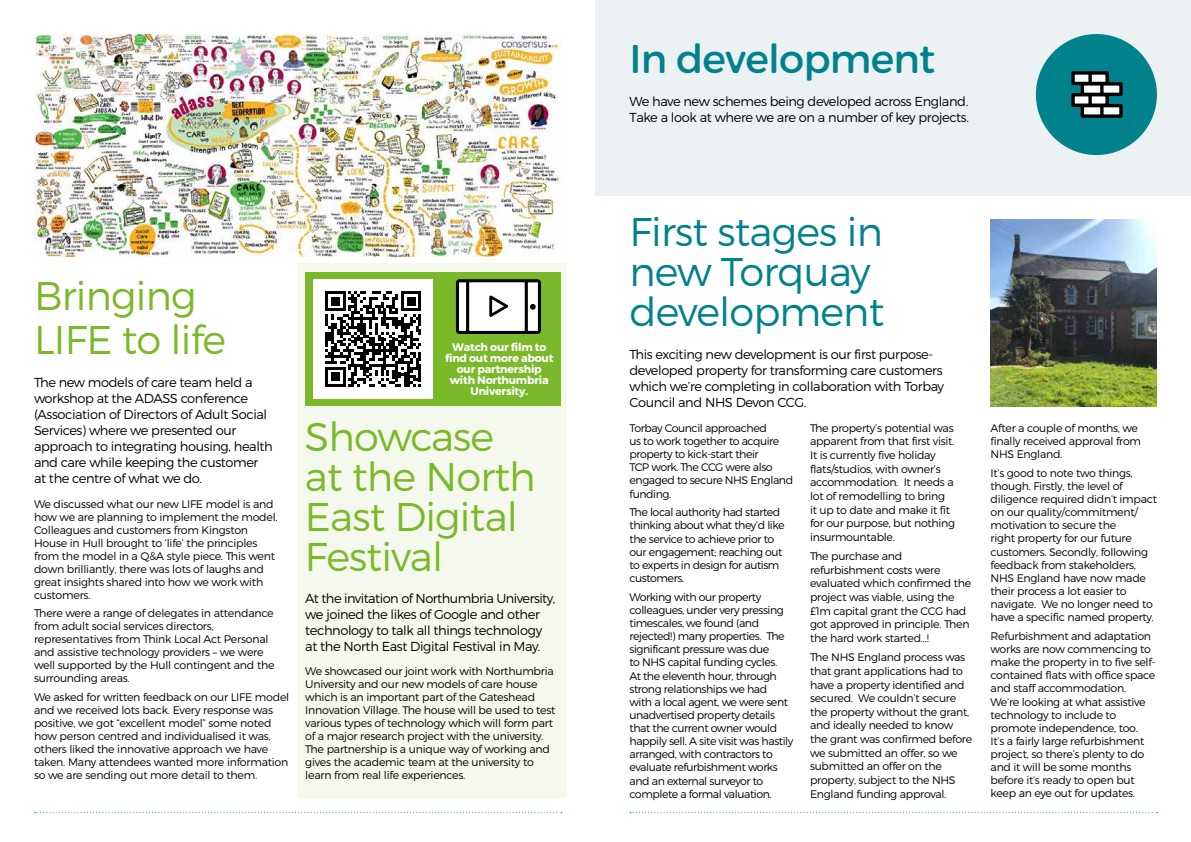
<style>
.page{position:relative;width:1191px;height:842px;background:#fff}
.page>*{position:absolute;margin:0;border:0;box-sizing:border-box;transform-origin:0 0}
.t1{font:40px/40px "Trueno Lt";letter-spacing:-.02em;color:#7ab929}
.t2{font:40px/40px "Trueno Lt";letter-spacing:-.02em;color:#00828d}
.t3{font:40px "Trueno Round";letter-spacing:-.02em;color:#00828d}
.t4{font:13px/16px "Trueno Lt";letter-spacing:-.03em;color:#000}
.t5{font:11px/13.1px "Trueno Lt";letter-spacing:-.025em;color:#000}
.t6{font:11px/11px "Trueno Round Bd";letter-spacing:-.02em;color:#fff;text-align:center}
</style>
<div class="page">
<svg style="left:630px;top:812px;width:527px;height:1px"></svg>
<svg style="left:35px;top:812px;width:527px;height:1px"></svg>
<div style="left:297px;top:264px;width:270px;height:534px;background:#f4f8ed"></div>
<div style="left:595px;top:0;width:596px;height:196px;background:#ecf1f3"></div>
<img style="left:990px;top:220px;width:167px;height:187px">
<svg style="left:1035px;top:34px;width:122px;height:122px"></svg>
<img style="left:34px;top:34px;width:527px;height:222px">
<div style="left:305px;top:272px;width:256px;height:133px;background:#7ab929"></div>
<svg style="left:456px;top:279px;width:85px;height:55px;background:#b7b8b6"></svg>
<div style="left:313px;top:279px;width:120px;height:120px;background:#fff"></div>
<svg style="left:325px;top:291px;width:96px;height:96px"></svg>
<h1 class="t1" style="left:34px;top:273px;width:193px;line-height:44px">Bringing<br>LIFE to life</h1>
<p class="t4" style="left:34px;top:374px;width:240px">The new models of care team held a workshop at the ADASS conference (Association of Directors of Adult Social Services) where we presented our approach to integrating housing, health and care while keeping the customer at the centre of what we do.</p>
<p class="t5" style="left:34px;top:497px;width:245px">We discussed what our new LIFE model is and how we are planning to implement the model.<br>Colleagues and customers from Kingston House in Hull brought to ‘life’ the principles from the model in a Q&amp;A style piece. This went down brilliantly, there was lots of laughs and great insights shared into how we work with customers.</p>
<p class="t5" style="left:34px;top:607px;width:242px">There were a range of delegates in attendance from adult social services directors, representatives from Think Local Act Personal and assistive technology providers – we were well supported by the Hull contingent and the surrounding areas.</p>
<p class="t5" style="left:34px;top:690px;width:257px">We asked for written feedback on our LIFE model and we received lots back. Every response was positive, we got “excellent model” some noted how person centred and individualised it was, others liked the innovative approach we have taken. Many attendees wanted more information so we are sending out more detail to them.</p>
<p class="t6" style="left:445px;top:342px;width:110px">Watch our film to find out more about our partnership with Northumbria<br>University.</p>
<h1 class="t1" style="left:305px;top:416px;width:232px">Showcase at the North<br>East Digital<br>Festival</h1>
<p class="t4" style="left:305px;top:590px;width:252px">At the invitation of Northumbria University, we joined the likes of Google and other technology to talk all things technology at the North East Digital Festival in May.</p>
<p class="t5" style="left:305px;top:664px;width:252px">We showcased our joint work with Northumbria University and our new models of care house which is an important part of the Gateshead Innovation Village. The house will be used to test various types of technology which will form part of a major research project with the university.<br>The partnership is a unique way of working and gives the academic team at the university to learn from real life experiences.</p>
<h1 class="t3" style="left:629px;top:34px;width:307px">In development</h1>
<p class="t4" style="left:629px;top:93px;width:341px">We have new schemes being developed across England.<br>Take a look at where we are on a number of key projects.</p>
<h1 class="t2" style="left:629px;top:211px;width:256px">First stages in new Torquay development</h1>
<p class="t4" style="left:629px;top:346px;width:316px">This exciting new development is our first purpose&shy;developed property for transforming care customers which we’re completing in collaboration with Torbay Council and NHS Devon CCG.</p>
<p class="t5" style="left:629px;top:421px;width:165px">Torbay Council approached<br>us to work together to acquire property to kick-start their<br>TCP work. The CCG were also engaged to secure NHS England funding.</p>
<p class="t5" style="left:629px;top:506px;width:156px">The local authority had started thinking about what they’d like the service to achieve prior to our engagement; reaching out to experts in design for autism customers.</p>
<p class="t5" style="left:629px;top:590px;width:165px">Working with our property colleagues, under very pressing timescales, we found (and rejected!) many properties. The significant pressure was due<br>to NHS capital funding cycles.<br>At the eleventh hour, through strong relationships we had<br>with a local agent, we were sent unadvertised property details that the current owner would happily sell. A site visit was hastily arranged, with contractors to evaluate refurbishment works and an external surveyor to complete a formal valuation.</p>
<p class="t5" style="left:810px;top:421px;width:147px;line-height:13.6px">The property’s potential was apparent from that first visit.<br>It is currently five holiday flats/studios, with owner’s accommodation. It needs a lot of remodelling to bring<br>it up to date and make it fit for our purpose, but nothing insurmountable.</p>
<p class="t5" style="left:810px;top:549px;width:163px;line-height:13.6px">The purchase and refurbishment costs were evaluated which confirmed the project was viable, using the £1m capital grant the CCG had got approved in principle. Then the hard work started…!</p>
<p class="t5" style="left:810px;top:650px;width:164px;line-height:13.6px">The NHS England process was that grant applications had to have a property identified and secured. We couldn’t secure the property without the grant, and ideally needed to know the grant was confirmed before we submitted an offer, so we submitted an offer on the property, subject to the NHS<br>England funding approval.</p>
<p class="t5" style="left:990px;top:421px;width:152px">After a couple of months, we finally received approval from<br>NHS England.</p>
<p class="t5" style="left:990px;top:466px;width:168px">It’s good to note two things, though. Firstly, the level of diligence required didn’t impact on our quality/commitment/ motivation to secure the<br>right property for our future customers. Secondly, following feedback from stakeholders,<br>NHS England have now made their process a lot easier to navigate. We no longer need to have a specific named property.</p>
<p class="t5" style="left:990px;top:629px;width:167px">Refurbishment and adaptation works are now commencing to make the property in to five self&shy;contained flats with office space and staff accommodation.<br>We’re looking at what assistive technology to include to promote independence, too.<br>It’s a fairly large refurbishment project, so there’s plenty to do and it will be some months before it’s ready to open but keep an eye out for updates.</p>
</div>
